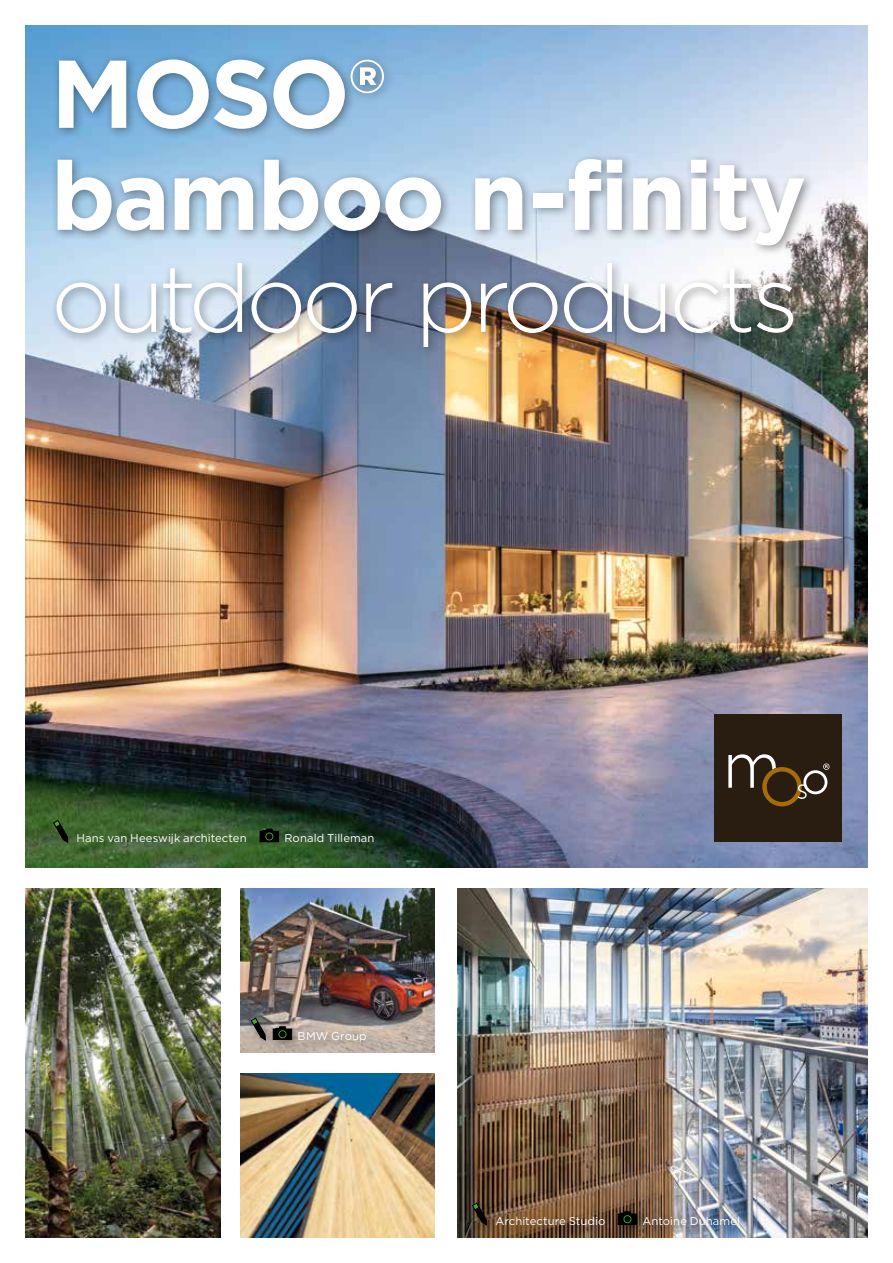
<style>
.page{position:relative;width:893px;height:1263px;background:#fff}
.page>*{position:absolute;margin:0;border:0;box-sizing:border-box;transform-origin:0 0}
.t1{font:700 96px/102px "Gotham";letter-spacing:-.025em;color:#fff}
.t2{font:300 94.5px "Gotham";letter-spacing:-.05em;color:#fff}
.t3{font:11.25px "Gotham";letter-spacing:.005em;color:#fff}
</style>
<div class="page">
<img style="left:26px;top:26px;width:841px;height:841px">
<img style="left:26px;top:889px;width:194px;height:348px">
<div style="left:714px;top:714px;width:128px;height:128px;background:#291c11"></div>
<svg style="left:728px;top:754px;width:101px;height:52px"></svg>
<img style="left:240px;top:1074px;width:195px;height:163px">
<img style="left:457px;top:889px;width:410px;height:348px">
<img style="left:240px;top:889px;width:195px;height:163px">
<svg style="left:259px;top:828px;width:20px;height:14px"></svg>
<div style="left:612px;top:1206px;width:139px;height:31px;background:#000;opacity:.4"></div>
<svg style="left:618px;top:1211px;width:19px;height:14px"></svg>
<div style="left:267px;top:1021px;width:111px;height:31px;background:#000;opacity:.4"></div>
<svg style="left:277px;top:1026px;width:15px;height:14px"></svg>
<div style="left:467px;top:1197px;width:149px;height:39px;background:#000;opacity:.4"></div>
<svg style="left:472px;top:1202px;width:15px;height:24px"></svg>
<svg style="left:53px;top:820px;width:15px;height:23px"></svg>
<div style="left:246px;top:1013px;width:31px;height:38px;background:#000;opacity:.4"></div>
<svg style="left:250px;top:1017px;width:16px;height:24px"></svg>
<div style="left:50px;top:53px;width:766px;height:305px;background:#000;opacity:.4"></div>
<h1 class="t1" style="left:51px;top:42px;width:757px">MOSO®<br>bamboo n-finity</h1>
<h2 class="t2" style="left:51px;top:239px;width:749px">outdoor products</h2>
<p class="t3" style="left:77px;top:831px;width:172px">Hans van Heeswijk architecten</p>
<p class="t3" style="left:284px;top:831px;width:92px">Ronald Tilleman</p>
<p class="t3" style="left:298px;top:1028px;width:71px">BMW Group</p>
<p class="t3" style="left:495px;top:1213px;width:111px">Architecture Studio</p>
<p class="t3" style="left:643px;top:1213px;width:99px">Antoine Duhamel</p>
</div>
